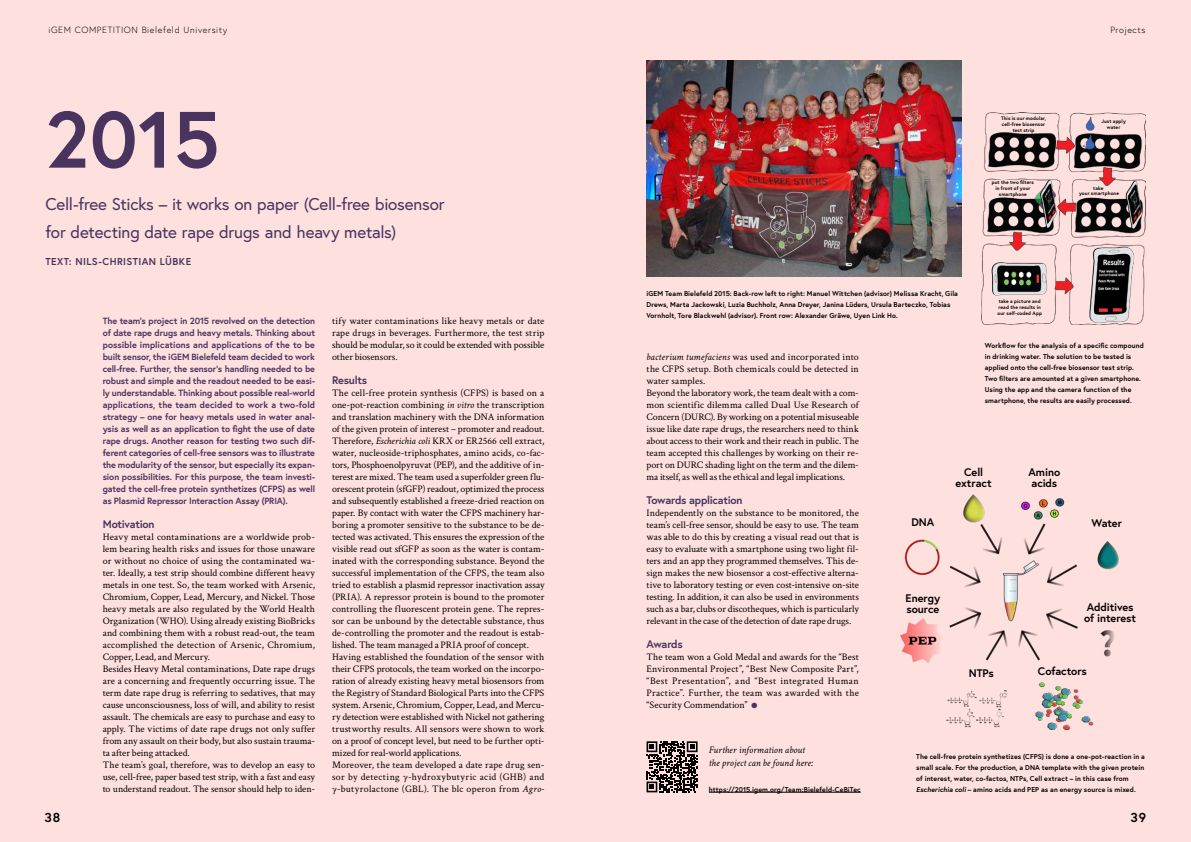
<style>
.page{position:relative;width:1191px;height:842px;background:#fee0de}
.page>*{position:absolute;margin:0;border:0;box-sizing:border-box;transform-origin:0 0}
.t1{font:700 79.7px "Europa";color:#48345f}
.t2{font:17px/28px "Europa";letter-spacing:-.015em;color:#48345f}
.t3{font:700 13px "Europa";color:#000}
.t4{font:700 11px/11px "Europa";letter-spacing:-.005em;color:#000}
.t5{font:700 11px "Europa";letter-spacing:-.025em;color:#48345f}
.t6{font:10px/12px "Crimson Text";letter-spacing:.005em;color:#000}
.t7{font:italic 10px/13px "Crimson Text";letter-spacing:.005em;color:#000}
.t8{font:700 10px "Europa";letter-spacing:.04em;color:#48345f}
.t9{font:700 9px/12px "Europa";letter-spacing:-.015em;color:#48345f;text-align:justify}
.t10{font:300 9px "Europa";letter-spacing:.07em;color:#000}
.t11{font:700 7px/11px "Europa";letter-spacing:.01em;color:#000}
.t12{font:700 5px/6px "Europa";letter-spacing:.015em;color:#000;text-align:center}
.s1{font-style:italic}
</style>
<div class="page">
<img style="left:646px;top:60px;width:315px;height:216px">
<svg style="left:646px;top:741px;width:51px;height:51px"></svg>
<hr style="left:709px;top:792px;width:151px;height:1px;background:#000">
<img style="left:900px;top:494px;width:219px;height:235px">
<div style="left:1075px;top:509px;width:63px;height:27px;background:#fee0de"></div>
<div style="left:891px;top:508px;width:63px;height:28px;background:#fee0de"></div>
<div style="left:891px;top:590px;width:63px;height:27px;background:#fee0de"></div>
<div style="left:1078px;top:599px;width:63px;height:27px;background:#fee0de"></div>
<div style="left:1026px;top:661px;width:72px;height:19px;background:#fee0de"></div>
<div style="left:945px;top:663px;width:72px;height:19px;background:#fee0de"></div>
<img style="left:981px;top:113px;width:165px;height:211px">
<div style="left:993px;top:115px;width:60px;height:17px;background:#fee0de"></div>
<div style="left:990px;top:180px;width:45px;height:16px;background:#fee0de"></div>
<div style="left:997px;top:299px;width:45px;height:16px;background:#fee0de"></div>
<div style="left:1095px;top:115px;width:36px;height:17px;background:#fee0de"></div>
<div style="left:1086px;top:183px;width:16px;height:13px;background:#fee0de"></div>
<div style="left:1075px;top:190px;width:47px;height:5px;background:#fee0de"></div>
<hr style="left:1075px;top:186px;width:46px;height:4px;background:#fee0de">
<p class="t10" style="left:48px;top:25px;width:180px">iGEM COMPETITION Bielefeld University</p>
<p class="t10" style="left:1110px;top:25px;width:37px">Projects</p>
<h1 class="t1" style="left:45px;top:85px;width:176px">2015</h1>
<h2 class="t2" style="left:45px;top:189px;width:401px">Cell-free Sticks – it works on paper (Cell-free biosensor for detecting date rape drugs and heavy metals)</h2>
<p class="t8" style="left:45px;top:255px;width:147px">TEXT: NILS-CHRISTIAN LÜBKE</p>
<p class="t9" style="left:103px;top:315px;width:214px">The team’s project in 2015 revolved on the detection of date rape drugs and heavy metals. Thinking about possible implications and applications of the to be built sensor, the iGEM Bielefeld team decided to work cell-free. Further, the sensor’s handling needed to be robust and simple and the readout needed to be easi&shy;ly understandable. Thinking about possible real-world applications, the team decided to work a two-fold strategy – one for heavy metals used in water anal&shy;ysis as well as an application to fight the use of date rape drugs. Another reason for testing two such dif&shy;ferent categories of cell-free sensors was to illustrate the modularity of the sensor, but especially its expan&shy;sion possibilities. For this purpose, the team investi&shy;gated the cell-free protein synthetizes (CFPS) as well as Plasmid Repressor Interaction Assay (PRIA).</p>
<p class="t5" style="left:103px;top:517px;width:53px">Motivation</p>
<p class="t6" style="left:103px;top:530px;width:214px">Heavy metal contaminations are a worldwide prob&shy;lem bearing health risks and issues for those unaware or without no choice of using the contaminated wa&shy;ter. Ideally, a test strip should combine different heavy metals in one test. So, the team worked with Arsenic, Chromium, Copper, Lead, Mercury, and Nickel. Those heavy metals are also regulated by the World Health Organization (WHO). Using already existing BioBricks and combining them with a robust read-out, the team accomplished the detection of Arsenic, Chromium, Copper, Lead, and Mercury.<br>Besides Heavy Metal contaminations, Date rape drugs are a concerning and frequently occurring issue. The term date rape drug is referring to sedatives, that may cause unconsciousness, loss of will, and ability to resist assault. The chemicals are easy to purchase and easy to apply. The victims of date rape drugs not only suffer from any assault on their body, but also sustain trauma&shy;ta after being attacked.<br>The team’s goal, therefore, was to develop an easy to use, cell-free, paper based test strip, with a fast and easy to understand readout. The sensor should help to iden-</p>
<p class="t6" style="left:332px;top:314px;width:214px;text-align:justify">tify water contaminations like heavy metals or date rape drugs in beverages. Furthermore, the test strip should be modular, so it could be extended with possible other biosensors.</p>
<p class="t5" style="left:332px;top:373px;width:36px">Results</p>
<p class="t6" style="left:332px;top:386px;width:214px">The cell-free protein synthesis (CFPS) is based on a one-pot-reaction combining <span class="s1">in vitro</span> the transcription and translation machinery with the DNA information of the given protein of interest – promoter and readout.<br>Therefore, <span class="s1">Escherichia coli</span> KRX or ER2566 cell extract, water, nucleoside-triphosphates, amino acids, co-fac&shy;tors, Phosphoenolpyruvat (PEP), and the additive of in&shy;terest are mixed. The team used a superfolder green flu&shy;orescent protein (sfGFP) readout, optimized the process and subsequently established a freeze-dried reaction on paper. By contact with water the CFPS machinery har&shy;boring a promoter sensitive to the substance to be de&shy;tected was activated. This ensures the expression of the visible read out sfGFP as soon as the water is contam&shy;inated with the corresponding substance. Beyond the successful implementation of the CFPS, the team also tried to establish a plasmid repressor inactivation assay (PRIA). A repressor protein is bound to the promoter controlling the fluorescent protein gene. The repres&shy;sor can be unbound by the detectable substance, thus de-controlling the promoter and the readout is estab&shy;lished. The team managed a PRIA proof of concept.<br>Having established the foundation of the sensor with their CFPS protocols, the team worked on the incorpo&shy;ration of already existing heavy metal biosensors from the Registry of Standard Biological Parts into the CFPS system. Arsenic, Chromium, Copper, Lead, and Mercu&shy;ry detection were established with Nickel not gathering trustworthy results. All sensors were shown to work on a proof of concept level, but need to be further opti&shy;mized for real-world applications.<br>Moreover, the team developed a date rape drug sen&shy;sor by detecting γ-hydroxybutyric acid (GHB) and γ-butyrolactone (GBL). The blc operon from <span class="s1">Agro-</span></p>
<p class="t12" style="left:1001px;top:115px;width:46px">This is our modular, cell-free biosensor test strip</p>
<p class="t12" style="left:992px;top:179px;width:44px">put the two filters in front of your smartphone</p>
<p class="t12" style="left:1101px;top:118px;width:26px">Just apply water</p>
<p class="t12" style="left:1093px;top:185px;width:12px">take</p>
<p class="t12" style="left:1079px;top:190px;width:41px">your smartphone</p>
<p class="t11" style="left:646px;top:287px;width:313px">iGEM Team Bielefeld 2015: Back-row left to right: Manuel Wittchen (advisor) Melissa Kracht, Gila<br>Drews, Marta Jackowski, Luzia Buchholz, Anna Dreyer, Janina Lüders, Ursula Barteczko, Tobias<br>Vornholt, Tore Blackwehl (advisor). Front row: Alexander Gräwe, Uyen Link Ho.</p>
<p class="t12" style="left:997px;top:298px;width:46px;text-align:left">take a picture and read the results in our self-coded App</p>
<p class="t6" style="left:646px;top:350px;width:214px"><span class="s1">bacterium tumefaciens</span> was used and incorporated into the CFPS setup. Both chemicals could be detected in water samples.<br>Beyond the laboratory work, the team dealt with a com&shy;mon scientific dilemma called Dual Use Research of Concern (DURC). By working on a potential misuseable issue like date rape drugs, the researchers need to think about access to their work and their reach in public. The team accepted this challenges by working on their re&shy;port on DURC shading light on the term and the dilem&shy;ma itself, as well as the ethical and legal implications.</p>
<p class="t5" style="left:646px;top:493px;width:97px">Towards application</p>
<p class="t6" style="left:646px;top:506px;width:214px;text-align:justify">Independently on the substance to be monitored, the team’s cell-free sensor, should be easy to use. The team was able to do this by creating a visual read out that is easy to evaluate with a smartphone using two light fil&shy;ters and an app they programmed themselves. This de&shy;sign makes the new biosensor a cost-effective alterna&shy;tive to laboratory testing or even cost-intensive on-site testing. In addition, it can also be used in environments such as a bar, clubs or discotheques, which is particularly relevant in the case of the detection of date rape drugs.</p>
<p class="t5" style="left:646px;top:637px;width:38px">Awards</p>
<p class="t6" style="left:646px;top:650px;width:214px;text-align:justify">The team won a Gold Medal and awards for the “Best Environmental Project”, “Best New Composite Part”, “Best Presentation”, and “Best integrated Human Practice”. Further, the team was awarded with the “Security Commendation”</p>
<p class="t7" style="left:709px;top:743px;width:105px">Further information about the project can be found here:</p>
<p class="t11" style="left:709px;top:783px;width:153px">https://2015.igem.org/Team:Bielefeld-CeBiTec</p>
<p class="t11" style="left:984px;top:339px;width:161px">Workflow for the analysis of a specific compound in drinking water. The solution to be tested is applied onto the cell-free biosensor test strip.<br>Two filters are amounted at a given smartphone.<br>Using the app and the camera function of the smartphone, the results are easily processed.</p>
<p class="t4" style="left:911px;top:517px;width:24px">DNA</p>
<p class="t4" style="left:955px;top:466px;width:38px;text-align:center">Cell extract</p>
<p class="t4" style="left:1028px;top:466px;width:33px">Amino acids</p>
<p class="t4" style="left:1091px;top:517px;width:32px">Water</p>
<p class="t4" style="left:905px;top:592px;width:36px">Energy source</p>
<p class="t4" style="left:1084px;top:601px;width:54px">Additives of interest</p>
<p class="t4" style="left:968px;top:667px;width:27px">NTPs</p>
<p class="t4" style="left:1038px;top:665px;width:50px">Cofactors</p>
<p class="t11" style="left:916px;top:751px;width:230px">The cell-free protein synthetizes (CFPS) is done a one-pot-reaction in a small scale. For the production, a DNA template with the given protein of interest, water, co-factos, NTPs, Cell extract – in this case from <span class="s1">Escherichia coli</span> – amino acids and PEP as an energy source is mixed.</p>
<h3 class="t3" style="left:44px;top:809px;width:17px">38</h3>
<h3 class="t3" style="left:1130px;top:809px;width:17px">39</h3>
</div>
